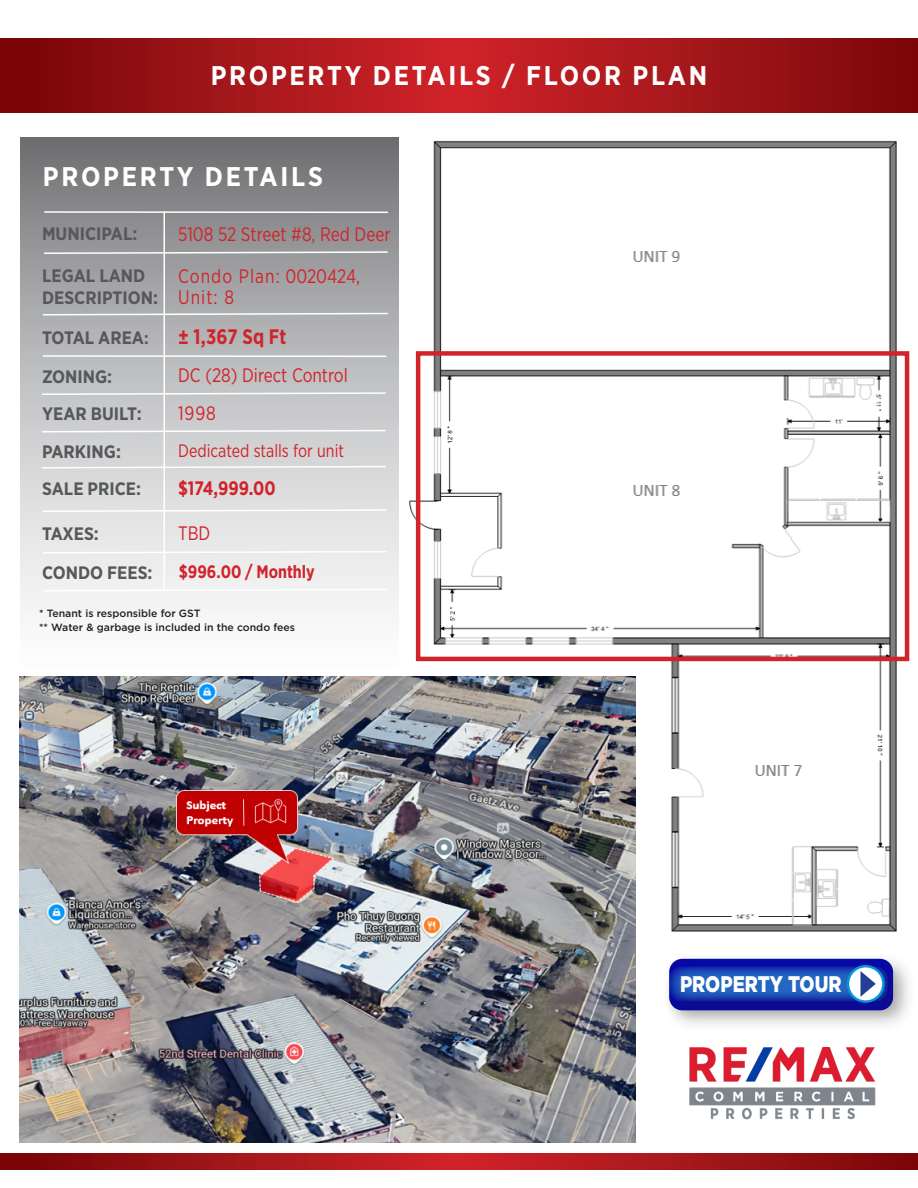
<style>
.page{position:relative;width:918px;height:1188px;background:#fff}
.page>*{position:absolute;margin:0;border:0;box-sizing:border-box;transform-origin:0 0}
.t1{font:700 27px "Gotham Narrow";letter-spacing:.1em;color:#fff}
.t2{font:900 22.5px "Gotham";color:#fff;scale:.81 1}
.t3{font:700 21px "Gotham Narrow";letter-spacing:.01em;color:#d1232a;scale:.91 1}
.t4{font:19.5px "Gotham Narrow";color:#d1232a;scale:.91 1}
.t5{font:19.5px "Gotham Narrow";letter-spacing:.05em;color:#d1232a;scale:.91 1}
.t6{font:700 19.5px "Gotham Narrow";color:#d1232a;scale:.91 1}
.t7{font:700 18px "Gotham Narrow";color:#57585a}
.t8{font:18px "Gotham Narrow";color:#d1232a;scale:.91 1}
.t9{font:700 18px "Gotham Narrow";color:#d1232a;scale:.91 1}
.t10{font:500 10.5px "Gotham";color:#231f20}
.s1{font-size:16.5px}
</style>
<div class="page">
<div style="left:21px;top:137px;width:377px;height:533px;background:linear-gradient(to bottom,#78797b,#fff)"></div>
<hr style="left:164px;top:211px;width:1px;height:378px;background:#fff">
<svg style="left:43px;top:251px;width:346px;height:4px"></svg>
<hr style="left:44px;top:211px;width:344px;height:2px;background:#fff">
<svg style="left:41px;top:312px;width:348px;height:4px"></svg>
<svg style="left:41px;top:392px;width:346px;height:4px"></svg>
<svg style="left:41px;top:429px;width:346px;height:4px"></svg>
<svg style="left:41px;top:465px;width:346px;height:4px"></svg>
<svg style="left:41px;top:509px;width:347px;height:4px"></svg>
<hr style="left:43px;top:355px;width:344px;height:2px;background:#fff">
<svg style="left:43px;top:588px;width:346px;height:4px"></svg>
<svg style="left:0;top:38px;width:918px;height:74px;background:#a31519"></svg>
<svg style="left:0;top:1154px;width:918px;height:16px;background:#a31519"></svg>
<img style="left:401px;top:140px;width:509px;height:793px">
<div style="left:416px;top:351px;width:493px;height:310px;border:4px solid #d1232a"></div>
<svg style="left:41px;top:550px;width:347px;height:4px"></svg>
<div style="left:663px;top:960px;width:246px;height:63px;background:#231f20;opacity:.3"></div>
<svg style="left:669px;top:966px;width:219px;height:36px;background:#1c4eb6"></svg>
<svg style="left:848px;top:966px;width:35px;height:36px"></svg>
<div style="left:847px;top:965px;width:38px;height:38px;border:2px solid #0696d7;border-radius:50%"></div>
<svg style="left:860px;top:971px;width:16px;height:26px"></svg>
<img style="left:690px;top:1048px;width:186px;height:72px">
<img style="left:19px;top:677px;width:616px;height:466px">
<p class="t1" style="left:211px;top:58px;width:498px">PROPERTY DETAILS / FLOOR PLAN</p>
<h1 class="t1" style="left:43px;top:159px;width:281px">PROPERTY DETAILS</h1>
<p class="t7" style="left:42px;top:222px;width:97px">MUNICIPAL:</p>
<p class="t4" style="left:178px;top:222px;width:235px">5108 52 Street #8, Red Deer</p>
<p class="t7" style="left:42px;top:264px;width:105px">LEGAL LAND</p>
<p class="t7" style="left:42px;top:286px;width:117px">DESCRIPTION:</p>
<p class="t5" style="left:178px;top:264px;width:202px">Condo Plan: 0020424,</p>
<p class="t4" style="left:178px;top:285px;width:63px">Unit: 8</p>
<p class="t7" style="left:42px;top:326px;width:108px">TOTAL AREA<span class="s1">:</span></p>
<p class="t3" style="left:178px;top:323px;width:121px">± 1,367 Sq Ft</p>
<p class="t7" style="left:42px;top:365px;width:72px">ZONING:</p>
<p class="t4" style="left:178px;top:363px;width:188px">DC (28) Direct Control</p>
<p class="t7" style="left:42px;top:402px;width:101px">YEAR BUILT:</p>
<p class="t4" style="left:178px;top:401px;width:43px">1998</p>
<p class="t7" style="left:42px;top:440px;width:80px">PARKING:</p>
<p class="t7" style="left:42px;top:477px;width:101px">SALE PRICE:</p>
<p class="t7" style="left:42px;top:522px;width:58px">TAXES:</p>
<p class="t8" style="left:178px;top:439px;width:184px">Dedicated stalls for unit</p>
<p class="t6" style="left:178px;top:476px;width:109px">$174,999.00</p>
<p class="t4" style="left:178px;top:521px;width:37px">TBD</p>
<p class="t7" style="left:42px;top:561px;width:112px">CONDO FEES:</p>
<p class="t9" style="left:179px;top:560px;width:151px">$996.00 / Monthly</p>
<p class="t10" style="left:39px;top:607px;width:163px">* Tenant is responsible for GST</p>
<p class="t10" style="left:39px;top:620px;width:258px">** Water &amp; garbage is included in the condo fees</p>
<p class="t2" style="left:680px;top:969px;width:201px">PROPERTY TOUR</p>
</div>
